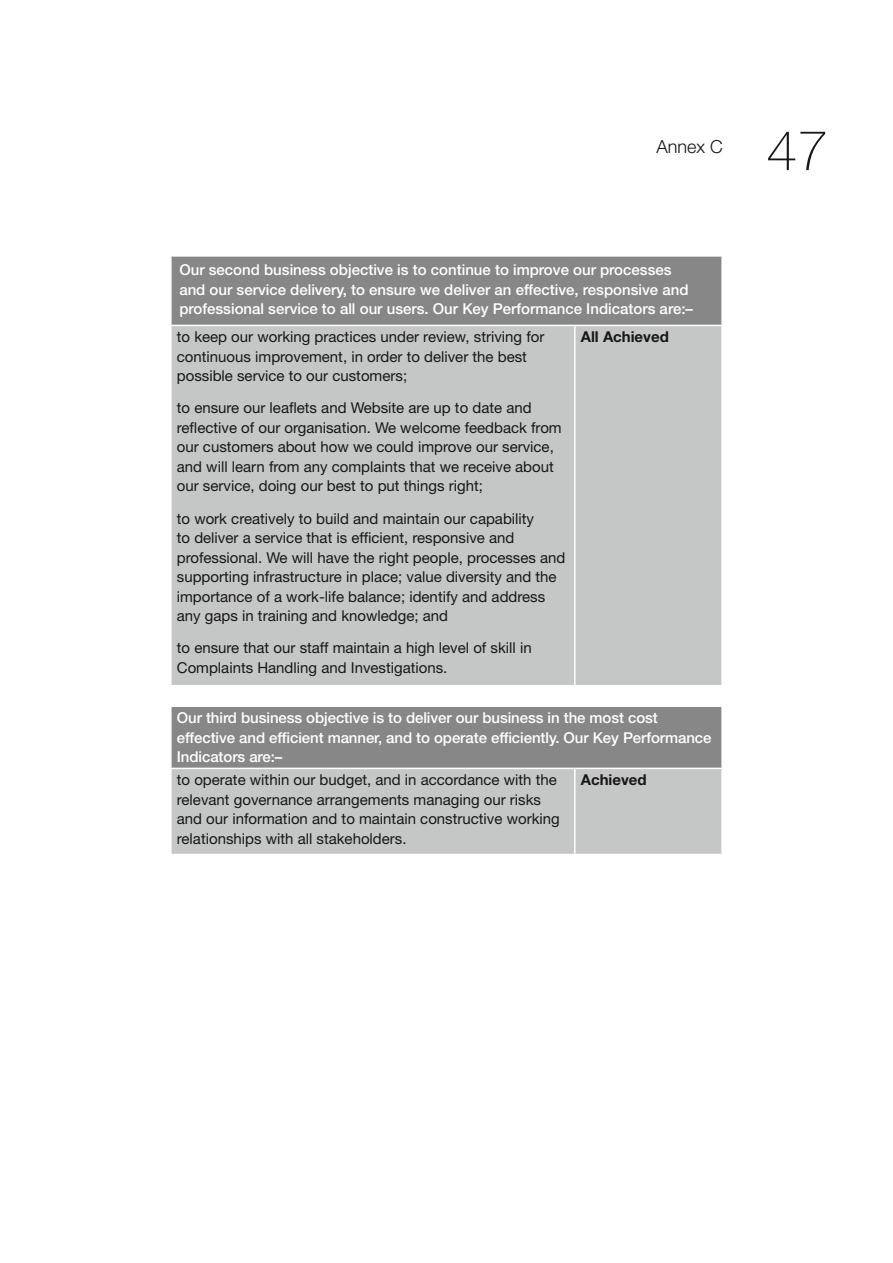
<style>
.page{position:relative;width:893px;height:1263px;background:#fff}
.page>*{position:absolute;margin:0;border:0;box-sizing:border-box;transform-origin:0 0}
.t1{font:100 55.5px "Helvetica Neue LT Std";color:#181716}
.t2{font:300 18px "Helvetica Neue LT Std";color:#181716}
.t3{font:15px/19.5px "Helvetica Neue LT Std";color:#181716}
.t4{font:500 15px/19.5px "Helvetica Neue LT Std";color:#fff}
.t5{font:700 15px "Helvetica Neue LT Std";color:#181716}
</style>
<div class="page">
<div style="left:172px;top:257px;width:549px;height:68px;background:#868786"></div>
<svg style="left:172px;top:326px;width:549px;height:528px;background:#bdbebe"></svg>
<div style="left:171px;top:685px;width:551px;height:22px;background:#fff"></div>
<hr style="left:574px;top:326px;width:2px;height:359px;background:#fff">
<hr style="left:170px;top:768px;width:405px;height:1px;background:#fff">
<hr style="left:575px;top:768px;width:148px;height:1px;background:#fff">
<hr style="left:574px;top:769px;width:2px;height:85px;background:#fff">
<p class="t2" style="left:656px;top:136px;width:68px">Annex C</p>
<p class="t4" style="left:179px;top:260px;width:515px">Our second business objective is to continue to improve our processes and our service delivery, to ensure we deliver an effective, responsive and professional service to all our users. Our Key Performance Indicators are:–</p>
<p class="t3" style="left:177px;top:327px;width:369px">to keep our working practices under review, striving for continuous improvement, in order to deliver the best possible service to our customers;</p>
<p class="t3" style="left:177px;top:398px;width:386px">to ensure our leaflets and Website are up to date and reflective of our organisation. We welcome feedback from our customers about how we could improve our service, and will learn from any complaints that we receive about our service, doing our best to put things right;</p>
<p class="t3" style="left:177px;top:508px;width:390px">to work creatively to build and maintain our capability<br>to deliver a service that is efficient, responsive and professional. We will have the right people, processes and supporting infrastructure in place; value diversity and the importance of a work-life balance; identify and address any gaps in training and knowledge; and</p>
<p class="t3" style="left:177px;top:638px;width:356px">to ensure that our staff maintain a high level of skill in<br>Complaints Handling and Investigations.</p>
<p class="t5" style="left:581px;top:327px;width:90px">All Achieved</p>
<p class="t4" style="left:177px;top:708px;width:536px">Our third business objective is to deliver our business in the most cost effective and efficient manner, and to operate efficiently. Our Key Performance<br>Indicators are:–</p>
<p class="t3" style="left:177px;top:770px;width:384px">to operate within our budget, and in accordance with the relevant governance arrangements managing our risks and our information and to maintain constructive working relationships with all stakeholders.</p>
<p class="t5" style="left:581px;top:770px;width:67px">Achieved</p>
<h1 class="t1" style="left:766px;top:119px;width:63px">47</h1>
</div>
